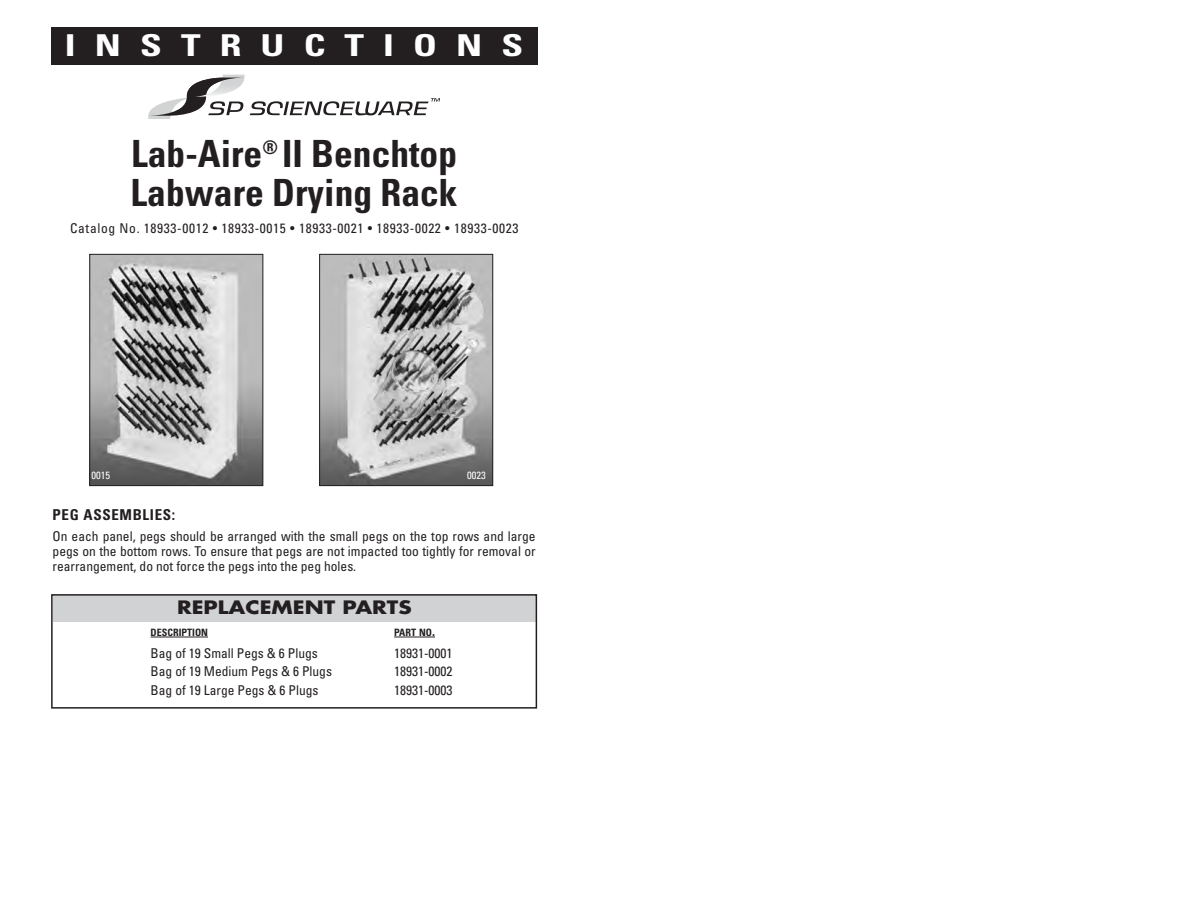
<style>
.page{position:relative;width:1188px;height:918px;background:#fff}
.page>*{position:absolute;margin:0;border:0;box-sizing:border-box;transform-origin:0 0}
.t1{font:700 condensed 37.5px/39px "Univers";color:#231f20}
.t2{font:700 condensed 30.15px "Univers";letter-spacing:.49em;color:#fff;scale:1.3 1}
.t3{font:700 18px "Futura";color:#231f20;scale:1.2 1}
.t4{font:700 condensed 15px "Univers";letter-spacing:.045em;color:#231f20}
.t5{font:condensed 13.5px/15px "Univers";color:#231f20;text-align:justify}
.t6{font:condensed 13.5px "Univers";letter-spacing:.05em;color:#231f20}
.t7{font:condensed 10.5px "Univers";color:#fff}
.t8{font:700 condensed 10.2px "Univers";color:#231f20}
.s1{font-size:13.5px}
</style>
<div class="page">
<svg style="left:148px;top:75px;width:292px;height:44px"></svg>
<div style="left:51px;top:27px;width:486px;height:37px;background:#231f20"></div>
<div style="left:53px;top:595px;width:483px;height:27px;background:#d1d2d4"></div>
<div style="left:51px;top:594px;width:486px;height:115px;border:2px solid #231f20"></div>
<img style="left:91px;top:256px;width:170px;height:228px">
<div style="left:89px;top:254px;width:174px;height:232px;border:1px solid #231f20"></div>
<img style="left:321px;top:256px;width:170px;height:228px">
<div style="left:319px;top:254px;width:174px;height:232px;border:1px solid #231f20"></div>
<hr style="left:151px;top:637px;width:57px;height:1px;background:#231f20">
<svg style="left:394px;top:637px;width:41px;height:1px"></svg>
<div style="left:247px;top:82px;width:56px;height:13px;background:#fff"></div>
<h2 class="t2" style="left:65px;top:34px;width:354px">INSTRUCTIONS</h2>
<h1 class="t1" style="left:131px;top:137px;width:329px">Lab-Aire<sup>®</sup> II Benchtop<br>Labware Drying Rack</h1>
<p class="t6" style="left:70px;top:223px;width:450px">Catalog No. 18933-0012 • 18933-0015 • 18933-0021 • 18933-0022 • 18933-0023</p>
<p class="t7" style="left:92px;top:472px;width:20px">0015</p>
<p class="t7" style="left:467px;top:472px;width:20px">0023</p>
<p class="t4" style="left:53px;top:509px;width:124px">PEG ASSEMBLIES:</p>
<p class="t5" style="left:53px;top:529px;width:485px">On each panel, pegs should be arranged with the small pegs on the top rows and large pegs on the bottom rows. To ensure that pegs are not impacted too tightly for removal or rearrangement, do not force the pegs into the peg holes.</p>
<h3 class="t3" style="left:177px;top:599px;width:197px">REPLACEMENT PARTS</h3>
<p class="t8" style="left:151px;top:628px;width:59px">DESCRIPTION</p>
<p class="t8" style="left:394px;top:628px;width:42px">PART NO<span class="s1">.</span></p>
<p class="t5" style="left:151px;top:646px;width:169px">Bag of 19 Small Pegs &amp; 6 Plugs</p>
<p class="t5" style="left:394px;top:646px;width:60px">18931-0001</p>
<p class="t5" style="left:151px;top:665px;width:183px">Bag of 19 Medium Pegs &amp; 6 Plugs</p>
<p class="t5" style="left:394px;top:665px;width:60px">18931-0002</p>
<p class="t5" style="left:151px;top:684px;width:169px">Bag of 19 Large Pegs &amp; 6 Plugs</p>
<p class="t5" style="left:394px;top:684px;width:60px">18931-0003</p>
</div>
